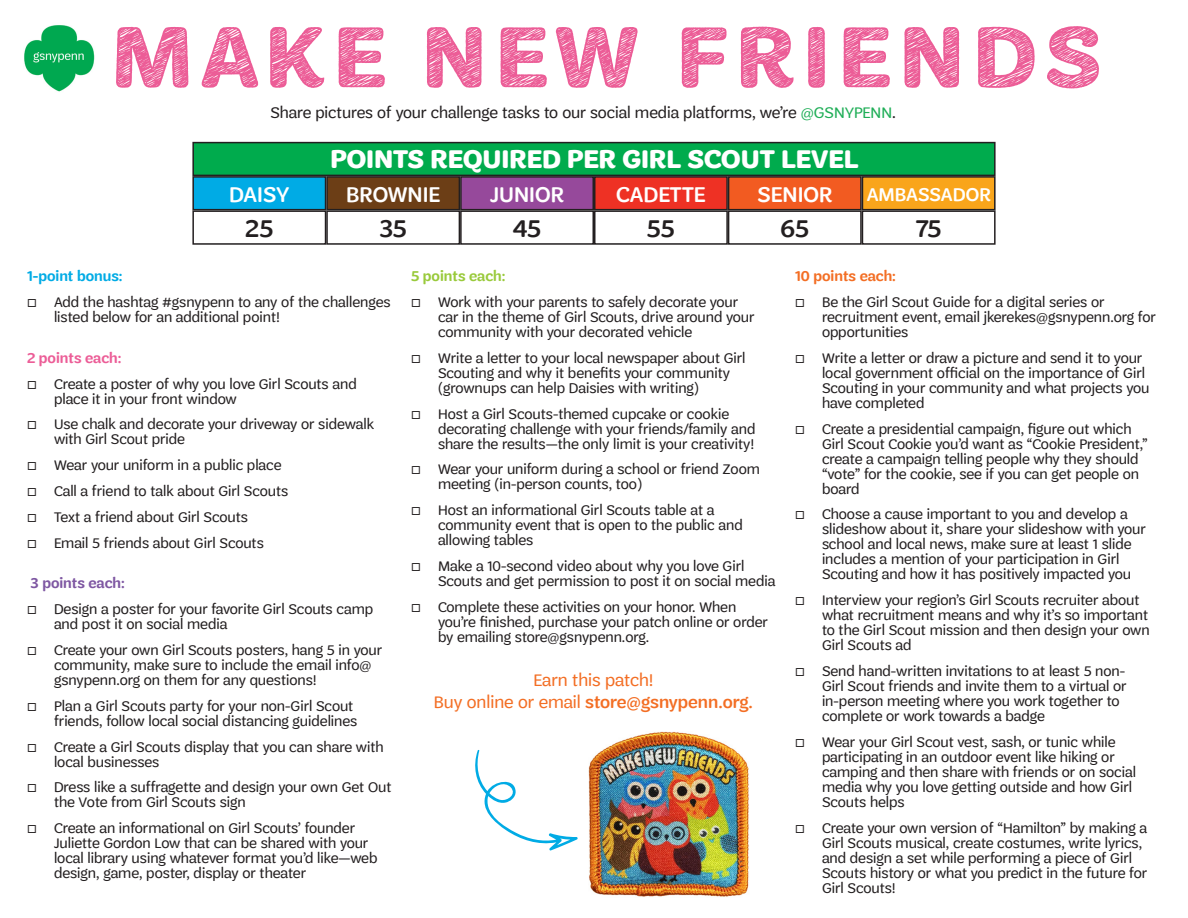
<style>
.page{position:relative;width:1188px;height:918px;background:#fff}
.page>*{position:absolute;margin:0;border:0;box-sizing:border-box;transform-origin:0 0}
.t1{font:91.5px "Trefoil DIY Scribbled";color:#ec5d97}
.t2{font:700 27px "Trefoil Sans";color:#fff}
.t3{font:500 25.5px "Trefoil Sans";letter-spacing:-.005em;color:#231f20}
.t4{font:500 22.5px "Trefoil Sans";color:#fff}
.t5{font:500 19.5px "Trefoil Sans";color:#fff}
.t6{font:500 18px "Trefoil Sans";letter-spacing:-.005em;color:#f36e24}
.t7{font:18px "Trefoil Sans";color:#f36e24}
.t8{font:16.5px "Trefoil Sans";color:#231f20}
.t9{font:15px/15px "Trefoil Sans";color:#231f20}
.Square_Bullets{font:600 15px "Trefoil Sans";color:#00abe5}
.Square_Bullets-2{font:600 15px "Trefoil Sans";color:#f36e24}
.Square_Bullets-3{font:600 15px "Trefoil Sans";color:#ec5d97}
.Square_Bullets-4{font:600 15px "Trefoil Sans";color:#7e57a2}
.Square_Bullets-5{font:600 15px "Trefoil Sans";color:#99ca3b}
.s1{color:#1fae57}
.s2{font-weight:400}
</style>
<div class="page">
<img style="left:24px;top:25px;width:71px;height:67px">
<div style="left:193px;top:143px;width:802px;height:32px;background:#00ab4d"></div>
<div style="left:192px;top:142px;width:804px;height:34px;border:2px solid #231f20"></div>
<div style="left:193px;top:177px;width:133px;height:33px;background:#00abe5"></div>
<div style="left:192px;top:176px;width:134px;height:34px;border:2px solid #231f20"></div>
<div style="left:192px;top:210px;width:134px;height:35px;border:2px solid #231f20"></div>
<div style="left:461px;top:177px;width:132px;height:33px;background:#96499b"></div>
<div style="left:460px;top:176px;width:134px;height:34px;border:2px solid #231f20"></div>
<div style="left:460px;top:210px;width:134px;height:35px;border:2px solid #231f20"></div>
<div style="left:729px;top:177px;width:132px;height:33px;background:#f25b21"></div>
<div style="left:728px;top:176px;width:134px;height:34px;border:2px solid #231f20"></div>
<div style="left:728px;top:210px;width:134px;height:35px;border:2px solid #231f20"></div>
<div style="left:327px;top:177px;width:132px;height:33px;background:#6c3e16"></div>
<div style="left:326px;top:176px;width:134px;height:34px;border:2px solid #231f20"></div>
<div style="left:326px;top:210px;width:134px;height:35px;border:2px solid #231f20"></div>
<div style="left:595px;top:177px;width:132px;height:33px;background:#ee3124"></div>
<div style="left:594px;top:176px;width:134px;height:34px;border:2px solid #231f20"></div>
<div style="left:594px;top:210px;width:134px;height:35px;border:2px solid #231f20"></div>
<div style="left:862px;top:177px;width:133px;height:33px;background:#f9a51b"></div>
<div style="left:862px;top:176px;width:134px;height:34px;border:2px solid #231f20"></div>
<div style="left:862px;top:210px;width:134px;height:35px;border:2px solid #231f20"></div>
<svg style="left:475px;top:750px;width:103px;height:101px"></svg>
<img style="left:588px;top:731px;width:161px;height:166px">
<p class="t1" style="left:111px;top:2px;width:999px">MAKE NEW FRIENDS</p>
<p class="t8" style="left:271px;top:103px;width:627px">Share pictures of your challenge tasks to our social media platforms, we’re <span class="s1">@GSNYPENN</span>.</p>
<p class="t4" style="left:229px;top:182px;width:62px">DAISY</p>
<p class="t3" style="left:245px;top:214px;width:30px">25</p>
<p class="t2" style="left:330px;top:144px;width:530px">POINTS REQUIRED PER GIRL SCOUT LEVEL</p>
<p class="t4" style="left:346px;top:182px;width:95px">BROWNIE</p>
<p class="t3" style="left:379px;top:214px;width:29px">35</p>
<p class="t4" style="left:490px;top:182px;width:75px">JUNIOR</p>
<p class="t3" style="left:513px;top:214px;width:30px">45</p>
<p class="t4" style="left:616px;top:182px;width:91px">CADETTE</p>
<p class="t3" style="left:647px;top:214px;width:29px">55</p>
<p class="t4" style="left:758px;top:182px;width:76px">SENIOR</p>
<p class="t3" style="left:781px;top:214px;width:30px">65</p>
<p class="t5" style="left:867px;top:183px;width:126px">AMBASSADOR</p>
<p class="t3" style="left:916px;top:214px;width:27px">75</p>
<p class="Square_Bullets" style="left:27px;top:268px;width:97px">1-point bonus:</p>
<p class="t9" style="left:54px;top:295px;width:338px;text-indent:-27px">Ǔ Add the hashtag #gsnypenn to any of the challenges listed below for an additional point!</p>
<p class="Square_Bullets-3" style="left:27px;top:350px;width:96px">2 points each:</p>
<p class="t9" style="left:54px;top:376px;width:304px;text-indent:-27px">Ǔ Create a poster of why you love Girl Scouts and place it in your front window</p>
<p class="t9" style="left:54px;top:417px;width:322px;text-indent:-27px">Ǔ Use chalk and decorate your driveway or sidewalk with Girl Scout pride</p>
<p class="t9" style="left:27px;top:458px;width:256px">Ǔ Wear your uniform in a public place</p>
<p class="t9" style="left:27px;top:484px;width:263px">Ǔ Call a friend to talk about Girl Scouts</p>
<p class="t9" style="left:27px;top:509px;width:222px">Ǔ Text a friend about Girl Scouts</p>
<p class="t9" style="left:27px;top:535px;width:238px">Ǔ Email 5 friends about Girl Scouts</p>
<p class="Square_Bullets-4" style="left:31px;top:575px;width:96px">3 points each:</p>
<p class="t9" style="left:54px;top:602px;width:321px;text-indent:-27px">Ǔ Design a poster for your favorite Girl Scouts camp and post it on social media</p>
<p class="t9" style="left:54px;top:643px;width:330px;text-indent:-27px">Ǔ Create your own Girl Scouts posters, hang 5 in your community, make sure to include the email info@ gsnypenn.org on them for any questions!</p>
<p class="t9" style="left:27px;top:698px;width:332px;text-align:right">Ǔ Plan a Girl Scouts party for your non-Girl Scout friends, follow local social distancing guidelines</p>
<p class="t9" style="left:54px;top:739px;width:331px;text-indent:-27px">Ǔ Create a Girl Scouts display that you can share with local businesses</p>
<p class="t9" style="left:54px;top:780px;width:339px;text-indent:-27px">Ǔ Dress like a suffragette and design your own Get Out the Vote from Girl Scouts sign</p>
<p class="t9" style="left:54px;top:821px;width:325px;text-indent:-27px">Ǔ Create an informational on Girl Scouts’ founder Juliette Gordon Low that can be shared with your local library using whatever format you’d like—web design, game, poster, display or theater</p>
<p class="Square_Bullets-5" style="left:411px;top:268px;width:96px">5 points each:</p>
<p class="t9" style="left:438px;top:295px;width:318px;text-indent:-27px">Ǔ Work with your parents to safely decorate your car in the theme of Girl Scouts, drive around your community with your decorated vehicle</p>
<p class="t9" style="left:438px;top:350px;width:309px;text-indent:-27px">Ǔ Write a letter to your local newspaper about Girl<br>Scouting and why it benefits your community (grownups can help Daisies with writing)</p>
<p class="t9" style="left:438px;top:406px;width:319px;text-indent:-27px">Ǔ Host a Girl Scouts-themed cupcake or cookie decorating challenge with your friends/family and share the results—the only limit is your creativity!</p>
<p class="t9" style="left:438px;top:462px;width:323px;text-indent:-27px">Ǔ Wear your uniform during a school or friend Zoom meeting (in-person counts, too)</p>
<p class="t9" style="left:438px;top:503px;width:306px;text-indent:-27px">Ǔ Host an informational Girl Scouts table at a community event that is open to the public and allowing tables</p>
<p class="t9" style="left:438px;top:559px;width:339px;text-indent:-27px">Ǔ Make a 10-second video about why you love Girl<br>Scouts and get permission to post it on social media</p>
<p class="t9" style="left:438px;top:599px;width:331px;text-indent:-27px">Ǔ Complete these activities on your honor. When you’re finished, purchase your patch online or order by emailing store@gsnypenn.org.</p>
<p class="t7" style="left:534px;top:670px;width:121px">Earn this patch!</p>
<p class="t6" style="left:434px;top:692px;width:320px"><span class="s2">Buy online or email</span> store@gsnypenn.org.</p>
<p class="Square_Bullets-2" style="left:795px;top:268px;width:102px">10 points each:</p>
<p class="t9" style="left:822px;top:295px;width:335px;text-indent:-27px">Ǔ Be the Girl Scout Guide for a digital series or recruitment event, email jkerekes@gsnypenn.org for opportunities</p>
<p class="t9" style="left:822px;top:350px;width:329px;text-indent:-27px">Ǔ Write a letter or draw a picture and send it to your local government official on the importance of Girl Scouting in your community and what projects you have completed</p>
<p class="t9" style="left:822px;top:421px;width:327px;text-indent:-27px">Ǔ Create a presidential campaign, figure out which Girl Scout Cookie you’d want as “Cookie President,” create a campaign telling people why they should “vote” for the cookie, see if you can get people on board</p>
<p class="t9" style="left:822px;top:507px;width:325px;text-indent:-27px">Ǔ Choose a cause important to you and develop a slideshow about it, share your slideshow with your school and local news, make sure at least 1 slide includes a mention of your participation in Girl Scouting and how it has positively impacted you</p>
<p class="t9" style="left:822px;top:593px;width:329px;text-indent:-27px">Ǔ Interview your region’s Girl Scouts recruiter about what recruitment means and why it’s so important to the Girl Scout mission and then design your own Girl Scouts ad</p>
<p class="t9" style="left:822px;top:664px;width:306px;text-indent:-27px">Ǔ Send hand-written invitations to at least 5 non-Girl Scout friends and invite them to a virtual or in-person meeting where you work together to complete or work towards a badge</p>
<p class="t9" style="left:822px;top:734px;width:316px;text-indent:-27px">Ǔ Wear your Girl Scout vest, sash, or tunic while participating in an outdoor event like hiking or camping and then share with friends or on social media why you love getting outside and how Girl Scouts helps</p>
<p class="t9" style="left:822px;top:820px;width:327px;text-indent:-27px">Ǔ Create your own version of “Hamilton” by making a Girl Scouts musical, create costumes, write lyrics, and design a set while performing a piece of Girl Scouts history or what you predict in the future for Girl Scouts!</p>
</div>
